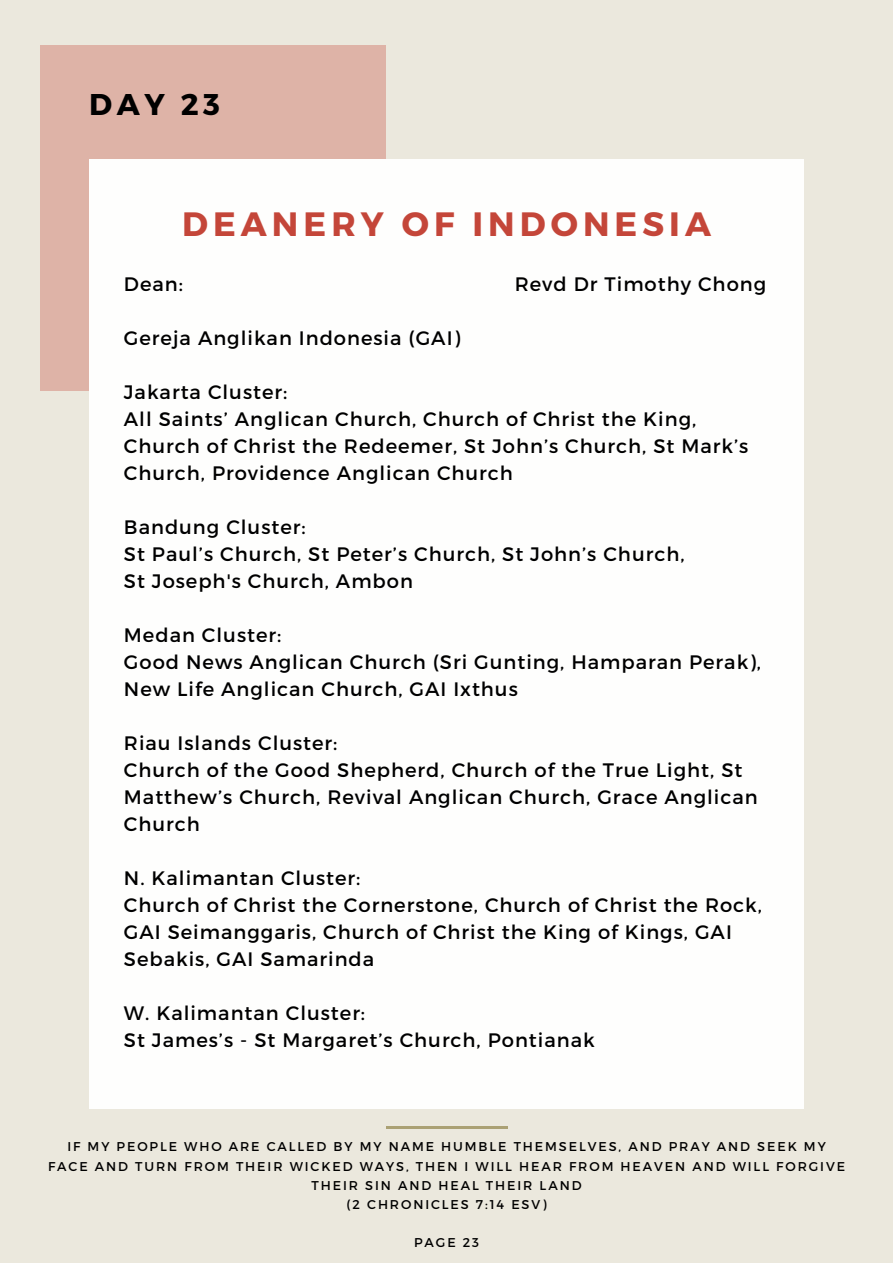
<style>
.page{position:relative;width:893px;height:1263px;background:#ebe8dd}
.page>*{position:absolute;margin:0;border:0;box-sizing:border-box;transform-origin:0 0}
.t1{font:700 33.75px "Montserrat";letter-spacing:.15em;color:#c44639}
.t2{font:700 30px "Montserrat";color:#000}
.t3{font:19.5px/27px "Montserrat";letter-spacing:.05em;color:#000}
.t4{font:12.75px/19.1px "Montserrat";letter-spacing:.15em;color:#000;text-align:center}
</style>
<div class="page">
<hr style="left:386px;top:1126px;width:121px;height:2px;background:#aba174">
<div style="left:41px;top:45px;width:345px;height:345px;background:#deb3a7"></div>
<div style="left:89px;top:160px;width:715px;height:949px;background:#fefefd"></div>
<h2 class="t2" style="left:89px;top:85px;width:132px">DAY 23</h2>
<h1 class="t1" style="left:182px;top:202px;width:530px">DEANERY OF INDONESIA</h1>
<p class="t3" style="left:515px;top:270px;width:253px">Revd Dr Timothy Chong</p>
<p class="t3" style="left:124px;top:270px;width:60px">Dean:</p>
<p class="t3" style="left:124px;top:324px;width:338px">Gereja Anglikan Indonesia (GAI)</p>
<p class="t3" style="left:124px;top:378px;width:626px">Jakarta Cluster:<br>All Saints’ Anglican Church, Church of Christ the King, Church of Christ the Redeemer, St John’s Church, St Mark’s Church, Providence Anglican Church</p>
<p class="t3" style="left:124px;top:513px;width:562px">Bandung Cluster:<br>St Paul’s Church, St Peter’s Church, St John’s Church,<br>St Joseph's Church, Ambon</p>
<p class="t3" style="left:124px;top:621px;width:638px">Medan Cluster:<br>Good News Anglican Church (Sri Gunting, Hamparan Perak),<br>New Life Anglican Church, GAI Ixthus</p>
<p class="t3" style="left:124px;top:729px;width:635px">Riau Islands Cluster:<br>Church of the Good Shepherd, Church of the True Light, St Matthew’s Church, Revival Anglican Church, Grace Anglican Church</p>
<p class="t3" style="left:124px;top:864px;width:639px">N. Kalimantan Cluster:<br>Church of Christ the Cornerstone, Church of Christ the Rock, GAI Seimanggaris, Church of Christ the King of Kings, GAI Sebakis, GAI Samarinda</p>
<p class="t3" style="left:124px;top:999px;width:472px">W. Kalimantan Cluster:<br>St James’s - St Margaret’s Church, Pontianak</p>
<p class="t4" style="left:48px;top:1136px;width:798px">IF MY PEOPLE WHO ARE CALLED BY MY NAME HUMBLE THEMSELVES, AND PRAY AND SEEK MY FACE AND TURN FROM THEIR WICKED WAYS, THEN I WILL HEAR FROM HEAVEN AND WILL FORGIVE THEIR SIN AND HEAL THEIR LAND<br>(2 CHRONICLES 7:14 ESV)</p>
<p class="t4" style="left:414px;top:1232px;width:67px">PAGE 23</p>
</div>
